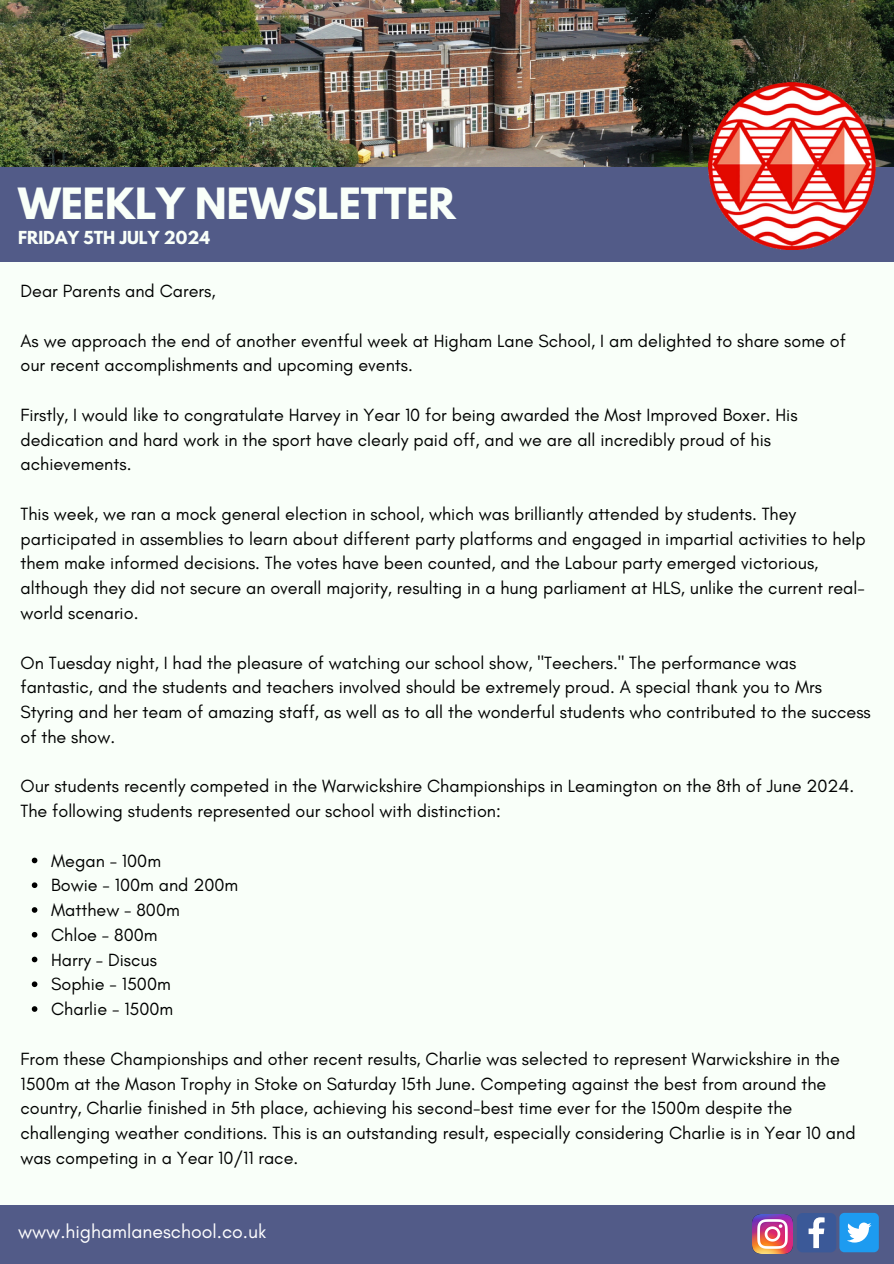
<style>
.page{position:relative;width:894px;height:1264px;background:#fff}
.page>*{position:absolute;margin:0;border:0;box-sizing:border-box;transform-origin:0 0}
.t1{font:700 38.1px "League Spartan";color:#f9fff9}
.t2{font:19.5px "Glacial Indifference";color:#fff}
.t3{font:18px/24.8px "Glacial Indifference";color:#000}
.t4{font:700 15.9px "League Spartan";color:#f9fff9}
</style>
<div class="page">
<div style="left:0;top:0;width:893px;height:1263px;background:#f9fff9"></div>
<img style="left:0;top:0;width:893px;height:166px">
<div style="left:0;top:167px;width:893px;height:95px;background:#525b88"></div>
<div style="left:0;top:1205px;width:893px;height:58px;background:#525b88"></div>
<img style="left:708px;top:83px;width:166px;height:166px">
<img style="left:752px;top:1214px;width:39px;height:39px">
<div style="left:839px;top:1212px;width:39px;height:40px;background:#1d9bf0;border-radius:5px"></div>
<svg style="left:847px;top:1222px;width:24px;height:20px"></svg>
<svg style="left:797px;top:1213px;width:39px;height:39px;background:#5b73a8"></svg>
<svg style="left:32px;top:857px;width:5px;height:6px"></svg>
<svg style="left:32px;top:882px;width:5px;height:6px"></svg>
<svg style="left:32px;top:907px;width:5px;height:5px"></svg>
<svg style="left:32px;top:931px;width:5px;height:6px"></svg>
<svg style="left:32px;top:956px;width:5px;height:6px"></svg>
<svg style="left:32px;top:981px;width:5px;height:6px"></svg>
<svg style="left:32px;top:1006px;width:5px;height:5px"></svg>
<h1 class="t1" style="left:18px;top:184px;width:439px">WEEKLY NEWSLETTER</h1>
<p class="t4" style="left:18px;top:229px;width:193px">FRIDAY 5TH JULY 2024</p>
<p class="t3" style="left:21px;top:278px;width:196px">Dear Parents and Carers,</p>
<h1 class="t3" style="left:21px;top:328px;width:826px">As we approach the end of another eventful week at Higham Lane School, I am delighted to share some of our recent accomplishments and upcoming events.</h1>
<h1 class="t3" style="left:21px;top:402px;width:778px">Firstly, I would like to congratulate Harvey in Year 10 for being awarded the Most Improved Boxer. His dedication and hard work in the sport have clearly paid off, and we are all incredibly proud of his achievements.</h1>
<h1 class="t3" style="left:21px;top:501px;width:846px">This week, we ran a mock general election in school, which was brilliantly attended by students. They participated in assemblies to learn about different party platforms and engaged in impartial activities to help them make informed decisions. The votes have been counted, and the Labour party emerged victorious, although they did not secure an overall majority, resulting in a hung parliament at HLS, unlike the current real&shy;world scenario.</h1>
<h1 class="t3" style="left:21px;top:650px;width:851px">On Tuesday night, I had the pleasure of watching our school show, "Teechers." The performance was fantastic, and the students and teachers involved should be extremely proud. A special thank you to Mrs Styring and her team of amazing staff, as well as to all the wonderful students who contributed to the success of the show.</h1>
<h1 class="t3" style="left:21px;top:773px;width:835px">Our students recently competed in the Warwickshire Championships in Leamington on the 8th of June 2024.<br>The following students represented our school with distinction:</h1>
<h1 class="t3" style="left:51px;top:848px;width:111px">Megan - 100m</h1>
<p class="t3" style="left:51px;top:872px;width:189px">Bowie - 100m and 200m</p>
<p class="t3" style="left:51px;top:897px;width:130px">Matthew - 800m</p>
<p class="t3" style="left:51px;top:922px;width:108px">Chloe - 800m</p>
<p class="t3" style="left:51px;top:947px;width:107px">Harry - Discus</p>
<p class="t3" style="left:51px;top:971px;width:121px">Sophie - 1500m</p>
<p class="t3" style="left:51px;top:996px;width:124px">Charlie - 1500m</p>
<p class="t3" style="left:21px;top:1046px;width:836px">From these Championships and other recent results, Charlie was selected to represent Warwickshire in the 1500m at the Mason Trophy in Stoke on Saturday 15th June. Competing against the best from around the country, Charlie finished in 5th place, achieving his second-best time ever for the 1500m despite the challenging weather conditions. This is an outstanding result, especially considering Charlie is in Year 10 and was competing in a Year 10/11 race.</p>
<h1 class="t2" style="left:18px;top:1219px;width:250px">www.highamlaneschool.co.uk</h1>
</div>
